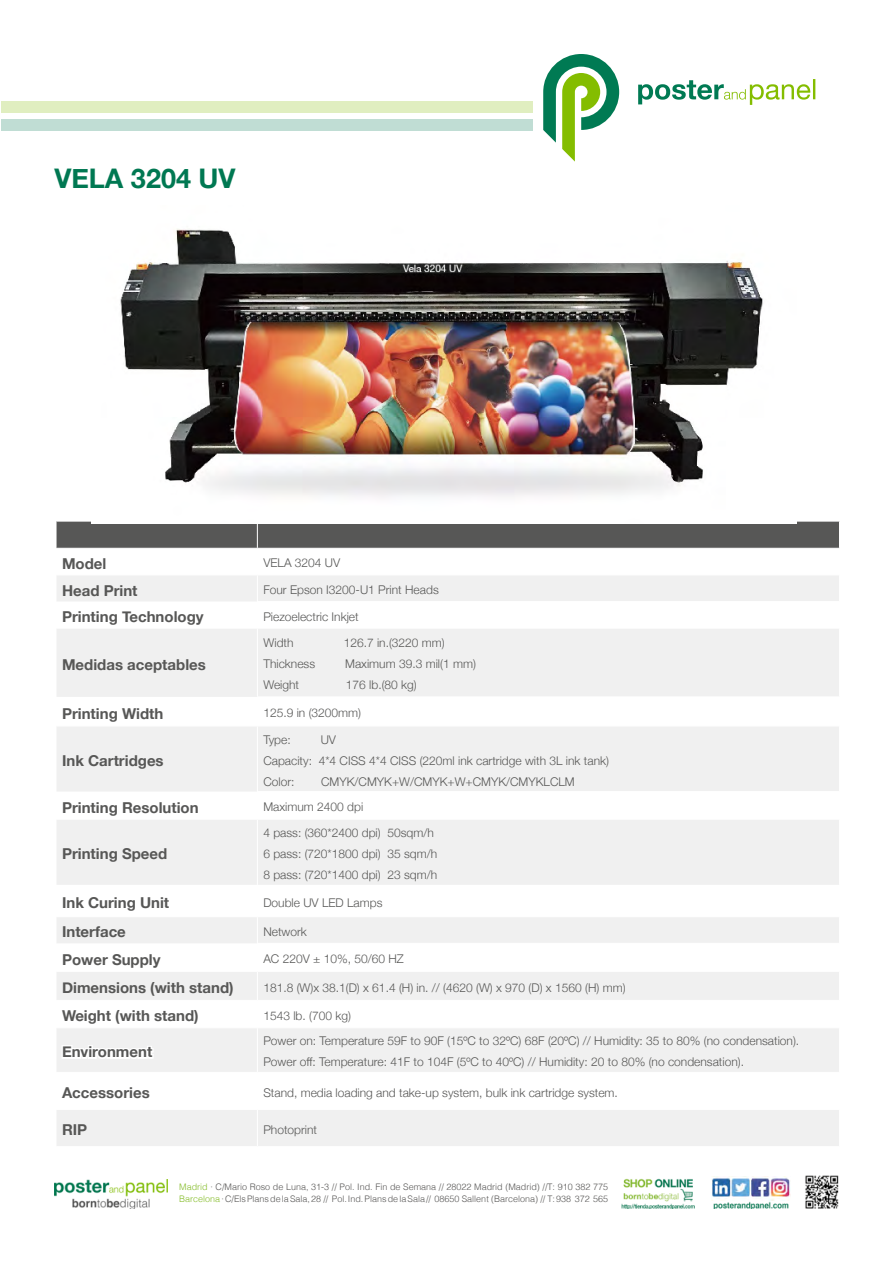
<style>
.page{position:relative;width:893px;height:1263px;background:#fff}
.page>*{position:absolute;margin:0;border:0;box-sizing:border-box;transform-origin:0 0}
.t1{font:700 27px "Helvetica Neue";color:#007852}
.t2{font:700 15px "Helvetica Neue";color:#575756}
.t3{font:300 12px/21px "Helvetica Neue";color:#575756}
.t4{font:300 9px/12px "Helvetica";color:#585756}
.s1{color:#84bc28}
</style>
<div class="page">
<svg style="left:638px;top:79px;width:177px;height:26px"></svg>
<svg style="left:543px;top:54px;width:76px;height:108px"></svg>
<div style="left:1px;top:101px;width:532px;height:12px;background:#e0eec0"></div>
<div style="left:1px;top:119px;width:532px;height:12px;background:#c0ddd4"></div>
<svg style="left:57px;top:629px;width:782px;height:517px;fill:#f0f0f0"></svg>
<svg style="left:257px;top:697px;width:1px;height:28px"></svg>
<svg style="left:257px;top:792px;width:1px;height:27px"></svg>
<hr style="left:257px;top:885px;width:1px;height:31px;background:#fff">
<hr style="left:257px;top:1073px;width:1px;height:36px;background:#fff">
<hr style="left:257px;top:943px;width:583px;height:1px;background:#fff">
<hr style="left:56px;top:916px;width:201px;height:1px;background:#fff">
<hr style="left:56px;top:725px;width:201px;height:1px;background:#fff">
<hr style="left:56px;top:819px;width:201px;height:1px;background:#fff">
<hr style="left:257px;top:820px;width:1px;height:65px;background:#fff">
<hr style="left:257px;top:819px;width:583px;height:1px;background:#fff">
<hr style="left:257px;top:916px;width:583px;height:1px;background:#fff">
<svg style="left:56px;top:522px;width:784px;height:79px"></svg>
<hr style="left:56px;top:971px;width:201px;height:1px;background:#fff">
<hr style="left:56px;top:1000px;width:201px;height:1px;background:#fff">
<hr style="left:257px;top:971px;width:583px;height:1px;background:#fff">
<svg style="left:257px;top:917px;width:1px;height:110px"></svg>
<hr style="left:257px;top:1000px;width:583px;height:1px;background:#fff">
<hr style="left:257px;top:628px;width:1px;height:68px;background:#fff">
<hr style="left:257px;top:696px;width:583px;height:1px;background:#fff">
<hr style="left:56px;top:1027px;width:201px;height:1px;background:#fff">
<hr style="left:56px;top:1072px;width:201px;height:1px;background:#fff">
<hr style="left:257px;top:1027px;width:583px;height:1px;background:#fff">
<hr style="left:257px;top:1028px;width:1px;height:44px;background:#fff">
<hr style="left:257px;top:1072px;width:583px;height:1px;background:#fff">
<hr style="left:56px;top:1109px;width:201px;height:1px;background:#fff">
<hr style="left:257px;top:1109px;width:583px;height:1px;background:#fff">
<hr style="left:257px;top:1110px;width:1px;height:36px;background:#fff">
<hr style="left:257px;top:725px;width:583px;height:1px;background:#fff">
<hr style="left:257px;top:726px;width:1px;height:65px;background:#fff">
<hr style="left:257px;top:791px;width:583px;height:1px;background:#fff">
<svg style="left:60px;top:1044px;width:95px;height:31px"></svg>
<img style="left:711px;top:1178px;width:79px;height:31px">
<img style="left:623px;top:1178px;width:70px;height:24px">
<img style="left:621px;top:1203px;width:74px;height:6px">
<img style="left:805px;top:1175px;width:34px;height:34px">
<img style="left:54px;top:1179px;width:113px;height:30px">
<img style="left:92px;top:229px;width:704px;height:295px">
<h1 class="t1" style="left:54px;top:157px;width:183px">VELA 3204 UV</h1>
<p class="t2" style="left:62px;top:552px;width:46px">Model</p>
<p class="t3" style="left:263px;top:552px;width:78px">VELA 3204 UV</p>
<p class="t2" style="left:62px;top:578px;width:77px">Head Print</p>
<p class="t3" style="left:263px;top:578px;width:177px">Four Epson I3200-U1 Print Heads</p>
<p class="t2" style="left:62px;top:605px;width:143px">Printing Technology</p>
<p class="t3" style="left:263px;top:605px;width:97px">Piezoelectric Inkjet</p>
<p class="t2" style="left:62px;top:653px;width:145px">Medidas aceptables</p>
<p class="t3" style="left:263px;top:632px;width:32px">Width</p>
<p class="t3" style="left:344px;top:632px;width:103px">126.7 in.(3220 mm)</p>
<p class="t3" style="left:263px;top:653px;width:53px">Thickness</p>
<p class="t3" style="left:345px;top:653px;width:132px">Maximum 39.3 mil(1 mm)</p>
<p class="t3" style="left:263px;top:674px;width:37px">Weight</p>
<p class="t3" style="left:346px;top:674px;width:72px">176 lb.(80 kg)</p>
<p class="t2" style="left:62px;top:702px;width:103px">Printing Width</p>
<p class="t3" style="left:263px;top:701px;width:99px">125.9 in (3200mm)</p>
<p class="t2" style="left:62px;top:749px;width:103px">Ink Cartridges</p>
<p class="t3" style="left:263px;top:728px;width:29px">Type:</p>
<p class="t3" style="left:263px;top:728px;width:347px;text-indent:57px">UV<br>Capacity: 4*4 CISS 4*4 CISS (220ml ink cartridge with 3L ink tank)<br>Color:</p>
<p class="t3" style="left:321px;top:770px;width:255px">CMYK/CMYK+W/CMYK+W+CMYK/CMYKLCLM</p>
<p class="t2" style="left:62px;top:795px;width:138px">Printing Resolution</p>
<p class="t3" style="left:263px;top:795px;width:101px">Maximum 2400 dpi</p>
<p class="t2" style="left:62px;top:842px;width:107px">Printing Speed</p>
<p class="t3" style="left:263px;top:821px;width:175px">4 pass: (360*2400 dpi) 50sqm/h<br>6 pass: (720*1800 dpi) 35 sqm/h<br>8 pass: (720*1400 dpi) 23 sqm/h</p>
<p class="t2" style="left:62px;top:891px;width:109px">Ink Curing Unit</p>
<p class="t3" style="left:263px;top:891px;width:121px">Double UV LED Lamps</p>
<p class="t2" style="left:62px;top:920px;width:65px">Interface</p>
<p class="t3" style="left:263px;top:920px;width:45px">Network</p>
<p class="t2" style="left:62px;top:947px;width:100px">Power Supply</p>
<p class="t3" style="left:263px;top:947px;width:142px">AC 220V ± 10%, 50/60 HZ</p>
<p class="t2" style="left:62px;top:976px;width:173px">Dimensions (with stand)</p>
<p class="t3" style="left:263px;top:976px;width:364px">181.8 (W)x 38.1(D) x 61.4 (H) in. // (4620 (W) x 970 (D) x 1560 (H) mm)</p>
<p class="t2" style="left:62px;top:1004px;width:138px">Weight (with stand)</p>
<p class="t3" style="left:263px;top:1004px;width:89px">1543 lb. (700 kg)</p>
<p class="t2" style="left:62px;top:1040px;width:92px">Environment</p>
<p class="t3" style="left:263px;top:1030px;width:537px">Power on: Temperature 59F to 90F (15ºC to 32ºC) 68F (20ºC) // Humidity: 35 to 80% (no condensation).<br>Power off: Temperature: 41F to 104F (5ºC to 40ºC) // Humidity: 20 to 80% (no condensation).</p>
<p class="t2" style="left:62px;top:1081px;width:89px">Accessories</p>
<p class="t3" style="left:263px;top:1081px;width:356px">Stand, media loading and take-up system, bulk ink cartridge system.</p>
<p class="t2" style="left:62px;top:1118px;width:27px">RIP</p>
<p class="t3" style="left:263px;top:1118px;width:55px">Photoprint</p>
<p class="t4" style="left:179px;top:1180px;width:430px"><span class="s1">Madrid</span> · C/Mario Roso de Luna, 31-3 // Pol. Ind. Fin de Semana // 28022 Madrid (Madrid) //T: 910 382 775<br><span class="s1">Barcelona</span> · C/Els Plans de la Sala, 28 // Pol. Ind. Plans de la Sala // 08650 Sallent (Barcelona) // T: 938 372 565</p>
</div>
